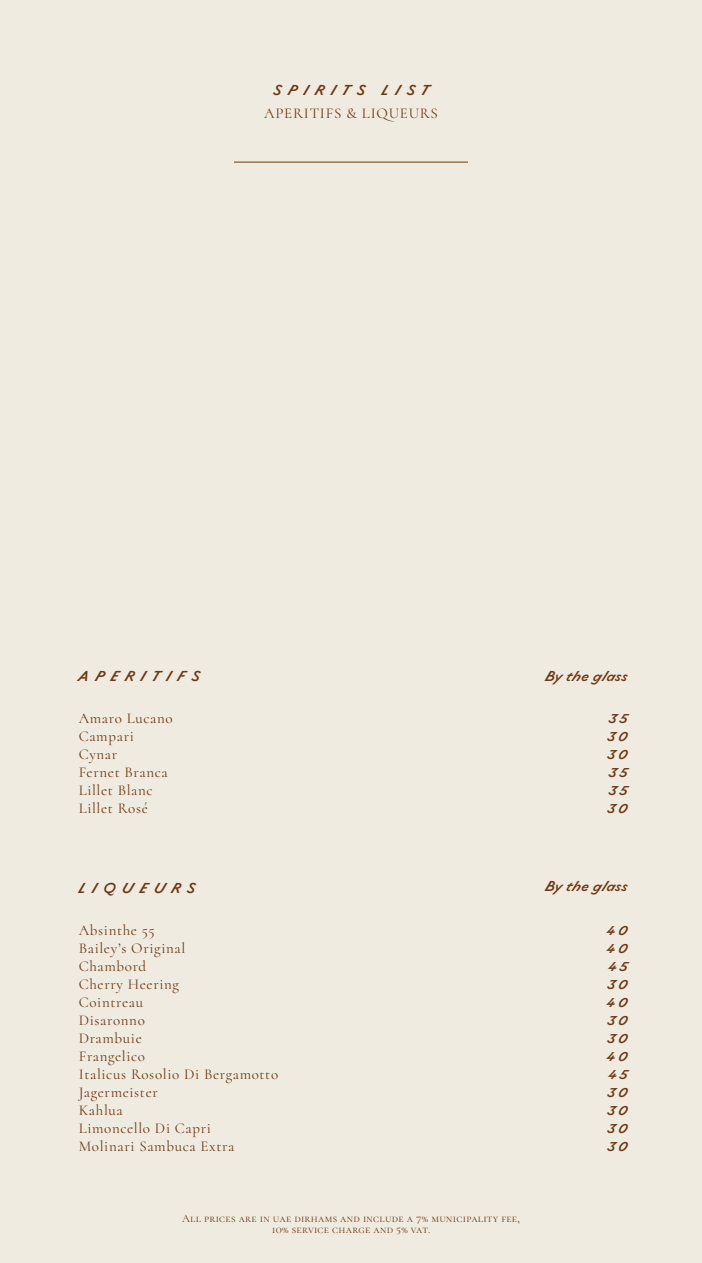
<style>
.page{position:relative;width:702px;height:1263px;background:#f0ebe0}
.page>*{position:absolute;margin:0;border:0;box-sizing:border-box;transform-origin:0 0}
.Ligne3{font:15px "Cormorant";letter-spacing:.045em;color:#6d3813}
.Ligne3-2{font:italic 13.5px "Ostia Antica";letter-spacing:.49em;color:#6d3813}
.Ligne3-3{font:italic 13.5px "Ostia Antica";letter-spacing:.04em;color:#6d3813}
.Ligne3-4{font:italic 12px "Ostia Antica";letter-spacing:.22em;color:#6d3813}
.Ligne3-5{font:11.25px "Cormorant";letter-spacing:.165em;color:#6d3813}
</style>
<div class="page">
<hr style="left:234px;top:162px;width:234px;height:1px;background:#6d3813">
<p class="Ligne3-2" style="left:273px;top:83px;width:157px">SPIRITS LIST</p>
<p class="Ligne3" style="left:264px;top:104px;width:175px">APERITIFS &amp; LIQUEURS</p>
<p class="Ligne3-2" style="left:79px;top:668px;width:123px">APERITIFS</p>
<p class="Ligne3-3" style="left:545px;top:668px;width:83px">By the glass</p>
<p class="Ligne3" style="left:79px;top:709px;width:96px">Amaro Lucano</p>
<p class="Ligne3-4" style="left:608px;top:711px;width:20px">35</p>
<p class="Ligne3" style="left:79px;top:727px;width:57px">Campari</p>
<p class="Ligne3-4" style="left:607px;top:729px;width:21px">30</p>
<p class="Ligne3" style="left:79px;top:745px;width:40px">Cynar</p>
<p class="Ligne3-4" style="left:607px;top:747px;width:21px">30</p>
<p class="Ligne3" style="left:79px;top:763px;width:91px">Fernet Branca</p>
<p class="Ligne3-4" style="left:608px;top:765px;width:20px">35</p>
<p class="Ligne3" style="left:79px;top:781px;width:76px">Lillet Blanc</p>
<p class="Ligne3-4" style="left:608px;top:783px;width:20px">35</p>
<p class="Ligne3" style="left:79px;top:799px;width:71px">Lillet Rosé</p>
<p class="Ligne3-4" style="left:607px;top:801px;width:21px">30</p>
<p class="Ligne3-2" style="left:79px;top:881px;width:118px">LIQUEURS</p>
<p class="Ligne3-3" style="left:545px;top:879px;width:83px">By the glass</p>
<p class="Ligne3" style="left:79px;top:921px;width:78px">Absinthe 55</p>
<p class="Ligne3-4" style="left:606px;top:924px;width:22px">40</p>
<p class="Ligne3" style="left:79px;top:939px;width:108px">Bailey’s Original</p>
<p class="Ligne3-4" style="left:606px;top:942px;width:22px">40</p>
<p class="Ligne3" style="left:79px;top:957px;width:69px">Chambord</p>
<p class="Ligne3-4" style="left:608px;top:960px;width:21px">45</p>
<p class="Ligne3" style="left:79px;top:975px;width:102px">Cherry Heering</p>
<p class="Ligne3-4" style="left:607px;top:978px;width:21px">30</p>
<p class="Ligne3" style="left:79px;top:993px;width:66px">Cointreau</p>
<p class="Ligne3-4" style="left:606px;top:996px;width:22px">40</p>
<p class="Ligne3" style="left:79px;top:1011px;width:68px">Disaronno</p>
<p class="Ligne3-4" style="left:607px;top:1014px;width:21px">30</p>
<p class="Ligne3" style="left:79px;top:1029px;width:65px">Drambuie</p>
<p class="Ligne3-4" style="left:607px;top:1032px;width:21px">30</p>
<p class="Ligne3" style="left:79px;top:1047px;width:68px">Frangelico</p>
<p class="Ligne3-4" style="left:606px;top:1050px;width:22px">40</p>
<p class="Ligne3" style="left:79px;top:1065px;width:201px">Italicus Rosolio Di Bergamotto</p>
<p class="Ligne3-4" style="left:608px;top:1068px;width:21px">45</p>
<p class="Ligne3" style="left:79px;top:1083px;width:81px">Jagermeister</p>
<p class="Ligne3-4" style="left:607px;top:1086px;width:21px">30</p>
<p class="Ligne3" style="left:79px;top:1101px;width:46px">Kahlua</p>
<p class="Ligne3-4" style="left:607px;top:1104px;width:21px">30</p>
<p class="Ligne3" style="left:79px;top:1119px;width:134px">Limoncello Di Capri</p>
<p class="Ligne3-4" style="left:607px;top:1122px;width:21px">30</p>
<p class="Ligne3" style="left:79px;top:1137px;width:157px">Molinari Sambuca Extra</p>
<p class="Ligne3-4" style="left:607px;top:1140px;width:21px">30</p>
<p class="Ligne3-5" style="left:182px;top:1212px;width:339px">All prices are in uae dirhams and include a 7% municipality fee,</p>
<p class="Ligne3-5" style="left:272px;top:1222px;width:160px">10% service charge and 5% vat.</p>
</div>
